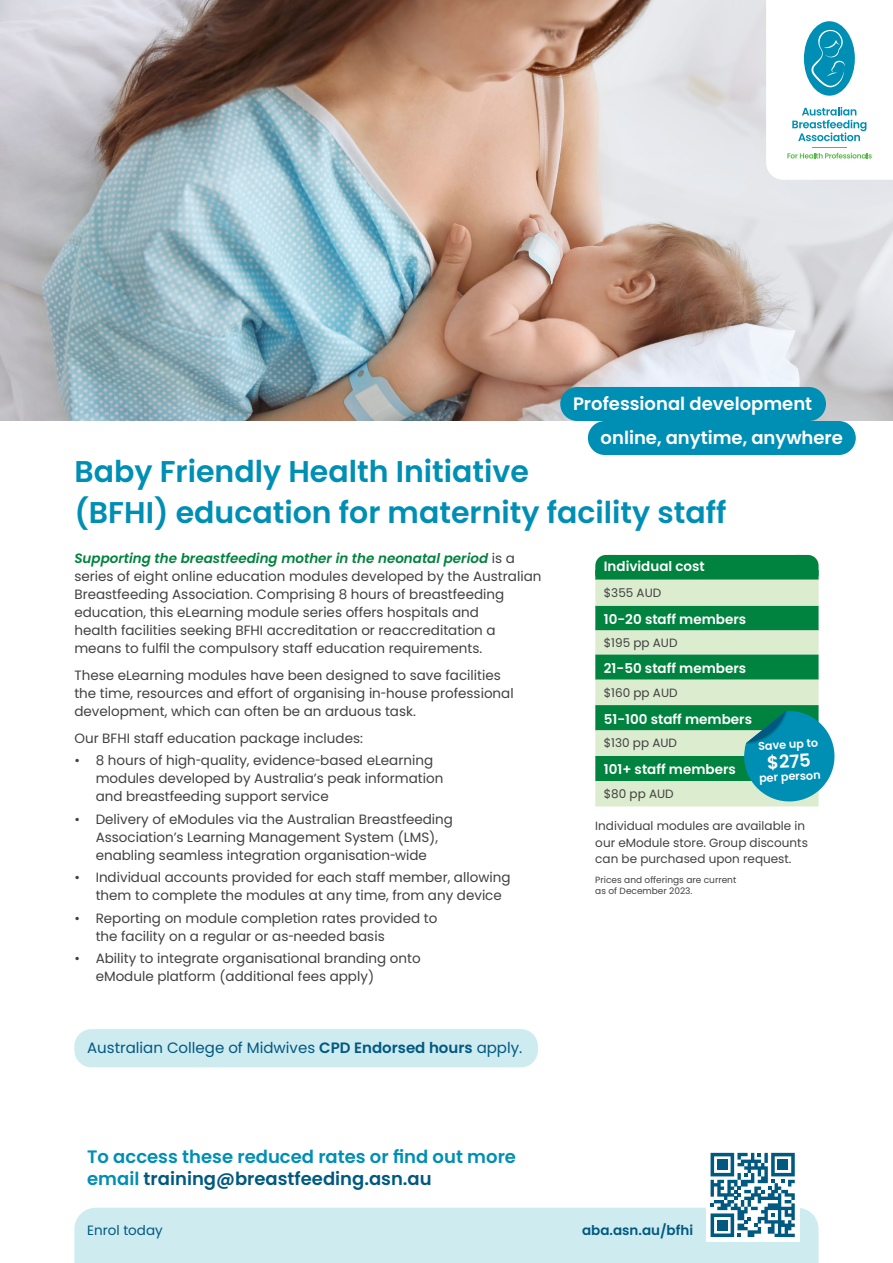
<style>
.page{position:relative;width:893px;height:1263px;background:#fff}
.page>*{position:absolute;margin:0;border:0;box-sizing:border-box;transform-origin:0 0}
.t1{font:600 30px/40.5px "Poppins";color:#008fb4}
.t2{font:600 18px/22.5px "Poppins";color:#008fb4}
.t3{font:600 18px "Poppins";color:#fff}
.t4{font:15px "Poppins";color:#005981}
.t5{font:13.5px/18px "Poppins";color:#414042}
.t6{font:600 13.5px "Poppins";color:#fff}
.t7{font:600 13.5px "Poppins";color:#005981}
.t8{font:13.5px "Poppins";color:#005981}
.t9{font:12px/16.5px "Poppins";color:#414042}
.t10{font:600 11.25px "Poppins";color:#fff}
.t11{font:9px/10.8px "Poppins";color:#414042}
.s1{font-weight:600;font-style:italic;color:#00833e}
.s2{font-weight:600}
.s3{color:#005981}
</style>
<div class="page">
<svg style="left:710px;top:1152px;width:85px;height:1px"></svg>
<svg style="left:74px;top:1153px;width:745px;height:110px"></svg>
<div style="left:717px;top:1159px;width:10px;height:11px;background:#005981"></div>
<div style="left:778px;top:1159px;width:10px;height:11px;background:#005981"></div>
<div style="left:717px;top:1220px;width:10px;height:10px;background:#005981"></div>
<img style="left:0;top:0;width:893px;height:421px">
<div style="left:595px;top:555px;width:224px;height:25px;background:#00833e"></div>
<svg style="left:595px;top:580px;width:224px;height:226px;background:#7dbe90"></svg>
<div style="left:588px;top:421px;width:268px;height:34px;background:#008fb4;border-radius:17px"></div>
<div style="left:560px;top:387px;width:266px;height:34px;background:#008fb4;border-radius:17px"></div>
<svg style="left:744px;top:710px;width:91px;height:93px;background:#2a9eaf"></svg>
<div style="left:74px;top:1029px;width:464px;height:38px;background:#ceebf0;border-radius:17px"></div>
<svg style="left:595px;top:555px;width:22px;height:21px"></svg>
<svg style="left:797px;top:555px;width:22px;height:21px"></svg>
<svg style="left:766px;top:0;width:127px;height:180px"></svg>
<h2 class="t3" style="left:573px;top:393px;width:241px">Professional development</h2>
<h2 class="t3" style="left:601px;top:427px;width:244px">online, anytime, anywhere</h2>
<h1 class="t1" style="left:74px;top:452px;width:654px">Baby Friendly Health Initiative<br>(BFHI) education for maternity facility staff</h1>
<p class="t5" style="left:74px;top:549px;width:468px"><span class="s1">Supporting the breastfeeding mother in the neonatal period</span> is a series of eight online education modules developed by the Australian Breastfeeding Association. Comprising 8 hours of breastfeeding education, this eLearning module series offers hospitals and<br>health facilities seeking BFHI accreditation or reaccreditation a means to fulfil the compulsory staff education requirements.</p>
<p class="t5" style="left:74px;top:666px;width:441px">These eLearning modules have been designed to save facilities the time, resources and effort of organising in-house professional development, which can often be an arduous task.</p>
<p class="t5" style="left:74px;top:729px;width:290px">Our BFHI staff education package includes:</p>
<p class="t5" style="left:96px;top:752px;width:349px;text-indent:-21px">• 8 hours of high-quality, evidence‑based eLearning modules developed by Australia’s peak information and breastfeeding support service</p>
<p class="t5" style="left:74px;top:810px;width:380px;text-align:center">• Delivery of eModules via the Australian Breastfeeding<br>Association’s Learning Management System (LMS), enabling seamless integration organisation-wide</p>
<p class="t5" style="left:96px;top:869px;width:416px;text-indent:-21px">• Individual accounts provided for each staff member, allowing them to complete the modules at any time, from any device</p>
<p class="t5" style="left:96px;top:909px;width:343px;text-indent:-21px">• Reporting on module completion rates provided to the facility on a regular or as-needed basis</p>
<p class="t5" style="left:96px;top:950px;width:327px;text-indent:-21px">• Ability to integrate organisational branding onto eModule platform (additional fees apply)</p>
<p class="t4" style="left:87px;top:1039px;width:437px">Australian College of Midwives <span class="s2">CPD Endorsed hours</span> apply.</p>
<h2 class="t2" style="left:87px;top:1145px;width:430px">To access these reduced rates or find out more email <span class="s3">training@breastfeeding.asn.au</span></h2>
<p class="t6" style="left:604px;top:559px;width:102px">Individual cost</p>
<p class="t9" style="left:604px;top:584px;width:59px">$355 AUD</p>
<p class="t6" style="left:604px;top:611px;width:144px">10-20 staff members</p>
<p class="t9" style="left:604px;top:635px;width:75px">$195 pp AUD</p>
<p class="t6" style="left:604px;top:660px;width:144px">21-50 staff members</p>
<p class="t9" style="left:604px;top:684px;width:75px">$160 pp AUD</p>
<p class="t6" style="left:604px;top:711px;width:150px">51-100 staff members</p>
<p class="t9" style="left:604px;top:735px;width:75px">$130 pp AUD</p>
<p class="t6" style="left:604px;top:762px;width:134px">101+ staff members</p>
<p class="t9" style="left:604px;top:786px;width:71px">$80 pp AUD</p>
<p class="t9" style="left:595px;top:818px;width:214px">Individual modules are available in our eModule store. Group discounts can be purchased upon request.</p>
<p class="t11" style="left:595px;top:874px;width:143px">Prices and offerings are current as of December 2023.</p>
<p class="t10" style="left:758px;top:739px;width:62px;rotate:-3deg">Save up to</p>
<h2 class="t3" style="left:767px;top:752px;width:45px;rotate:-3deg">$275</h2>
<p class="t10" style="left:759px;top:771px;width:63px;rotate:-3deg">per person</p>
<p class="t8" style="left:87px;top:1222px;width:77px">Enrol today</p>
<p class="t7" style="left:582px;top:1222px;width:113px">aba.asn.au/bfhi</p>
</div>
